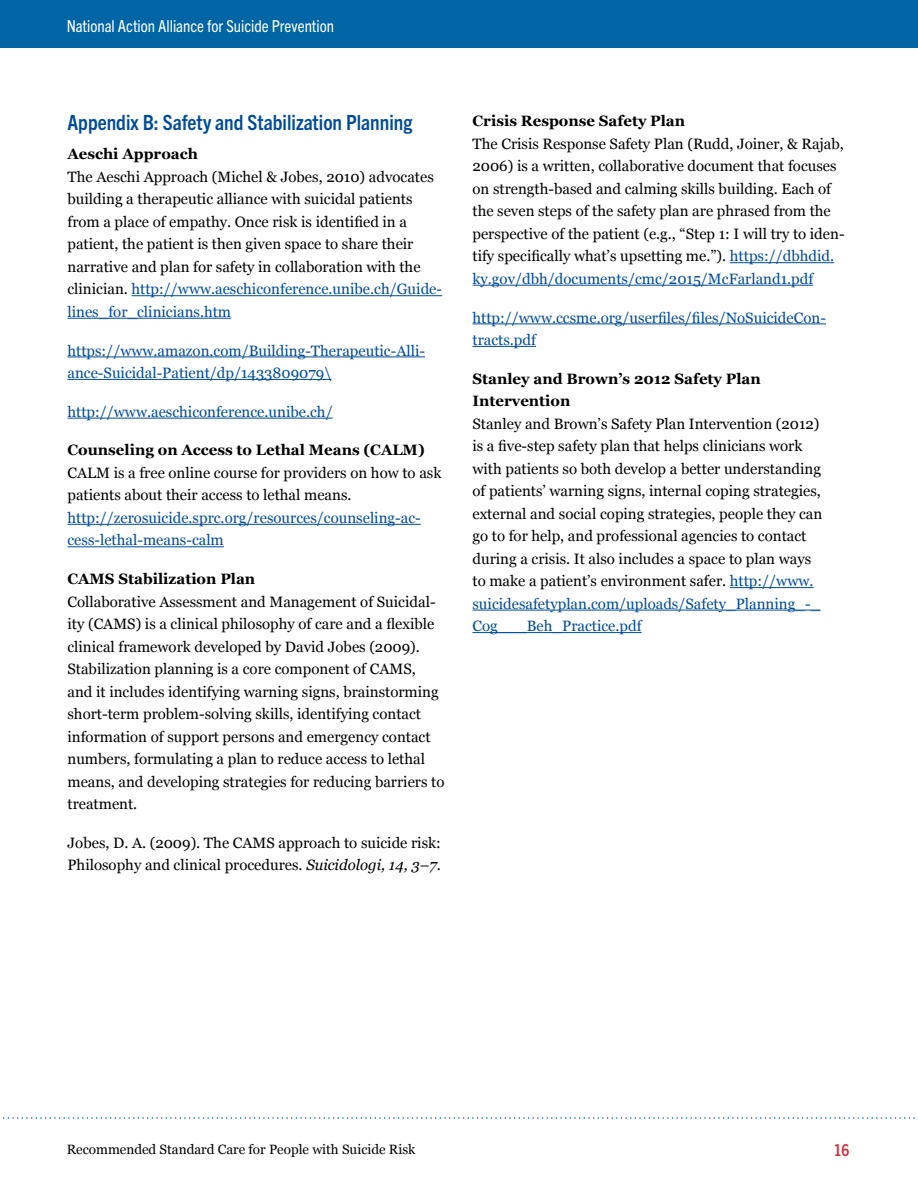
<style>
.page{position:relative;width:918px;height:1188px;background:#fff}
.page>*{position:absolute;margin:0;border:0;box-sizing:border-box;transform-origin:0 0}
.t1{font:700 condensed 21px "Trade Gothic Next LT Pro";color:#004c98}
.t2{font:condensed 16.5px "Trade Gothic Next LT Pro";color:#fff}
.t3{font:700 condensed 16.5px "Trade Gothic Next LT Pro";color:#d3303d}
.Body_Georgia_10_15{font:15px/22.5px "Georgia";color:#000}
.Body_Georgia_10_15-2{font:15px/22.5px "Georgia";color:#004c98}
.t4{font:13.5px "Georgia";color:#000}
.s1{font-weight:700}
.s2{color:#004c98}
.s3{font-style:italic}
</style>
<div class="page">
<svg style="left:3px;top:1117px;width:912px;height:2px"></svg>
<div style="left:0;top:0;width:918px;height:48px;background:#0065a4"></div>
<hr style="left:132px;top:295px;width:310px;height:1px;background:#004c98">
<hr style="left:68px;top:318px;width:163px;height:1px;background:#004c98">
<hr style="left:68px;top:357px;width:357px;height:1px;background:#004c98">
<hr style="left:68px;top:379px;width:264px;height:1px;background:#004c98">
<hr style="left:68px;top:418px;width:265px;height:1px;background:#004c98">
<hr style="left:68px;top:524px;width:353px;height:1px;background:#004c98">
<hr style="left:68px;top:546px;width:156px;height:1px;background:#004c98">
<hr style="left:730px;top:262px;width:104px;height:1px;background:#004c98">
<hr style="left:472px;top:285px;width:341px;height:1px;background:#004c98">
<hr style="left:472px;top:324px;width:354px;height:1px;background:#004c98">
<hr style="left:472px;top:346px;width:64px;height:1px;background:#004c98">
<hr style="left:730px;top:587px;width:84px;height:1px;background:#004c98">
<hr style="left:472px;top:610px;width:348px;height:1px;background:#004c98">
<hr style="left:472px;top:632px;width:170px;height:1px;background:#004c98">
<p class="t2" style="left:67px;top:15px;width:269px">National Action Alliance for Suicide Prevention</p>
<h1 class="t1" style="left:68px;top:108px;width:346px">Appendix B: Safety and Stabilization Planning</h1>
<p class="Body_Georgia_10_15" style="left:68px;top:142px;width:376px"><span class="s1">Aeschi Approach<br></span>The Aeschi Approach (Michel &amp; Jobes, 2010) advocates building a therapeutic alliance with suicidal patients from a place of empathy. Once risk is identified in a patient, the patient is then given space to share their narrative and plan for safety in collaboration with the clinician. <span class="s2">http://www.aeschiconference.unibe.ch/Guide&shy;lines_for_clinicians.htm</span></p>
<p class="Body_Georgia_10_15-2" style="left:68px;top:339px;width:359px">https://www.amazon.com/Building-Therapeutic-Alli&shy;ance-Suicidal-Patient/dp/1433809079\</p>
<p class="Body_Georgia_10_15-2" style="left:68px;top:400px;width:267px">http://www.aeschiconference.unibe.ch/</p>
<p class="Body_Georgia_10_15" style="left:68px;top:438px;width:375px"><span class="s1">Counseling on Access to Lethal Means (CALM)<br></span>CALM is a free online course for providers on how to ask patients about their access to lethal means. <span class="s2">http://zerosuicide.sprc.org/resources/counseling-ac&shy;cess-lethal-means-calm</span></p>
<p class="Body_Georgia_10_15" style="left:68px;top:567px;width:378px"><span class="s1">CAMS Stabilization Plan<br></span>Collaborative Assessment and Management of Suicidal&shy;ity (CAMS) is a clinical philosophy of care and a flexible clinical framework developed by David Jobes (2009).<br>Stabilization planning is a core component of CAMS, and it includes identifying warning signs, brainstorming short-term problem-solving skills, identifying contact information of support persons and emergency contact numbers, formulating a plan to reduce access to lethal means, and developing strategies for reducing barriers to treatment.</p>
<p class="Body_Georgia_10_15" style="left:68px;top:831px;width:375px">Jobes, D. A. (2009). The CAMS approach to suicide risk:<br>Philosophy and clinical procedures. <span class="s3">Suicidologi, 14, 3–7</span>.</p>
<p class="Body_Georgia_10_15" style="left:472px;top:109px;width:374px"><span class="s1">Crisis Response Safety Plan<br></span>The Crisis Response Safety Plan (Rudd, Joiner, &amp; Rajab, 2006) is a written, collaborative document that focuses on strength-based and calming skills building. Each of the seven steps of the safety plan are phrased from the perspective of the patient (e.g., “Step 1: I will try to iden&shy;tify specifically what’s upsetting me.”). <span class="s2">https://dbhdid. ky.gov/dbh/documents/cmc/2015/McFarland1.pdf</span></p>
<p class="Body_Georgia_10_15-2" style="left:472px;top:306px;width:355px">http://www.ccsme.org/userfiles/files/NoSuicideCon&shy;tracts.pdf</p>
<p class="Body_Georgia_10_15" style="left:472px;top:367px;width:351px"><span class="s1">Stanley and Brown’s 2012 Safety Plan Intervention<br></span>Stanley and Brown’s Safety Plan Intervention (2012) is a five-step safety plan that helps clinicians work with patients so both develop a better understanding of patients’ warning signs, internal coping strategies, external and social coping strategies, people they can go to for help, and professional agencies to contact during a crisis. It also includes a space to plan ways to make a patient’s environment safer. <span class="s2">http://www. suicidesafetyplan.com/uploads/Safety_Planning_-_ Cog___Beh_Practice.pdf</span></p>
<p class="t4" style="left:67px;top:1140px;width:350px">Recommended Standard Care for People with Suicide Risk</p>
<p class="t3" style="left:834px;top:1139px;width:17px">16</p>
</div>
